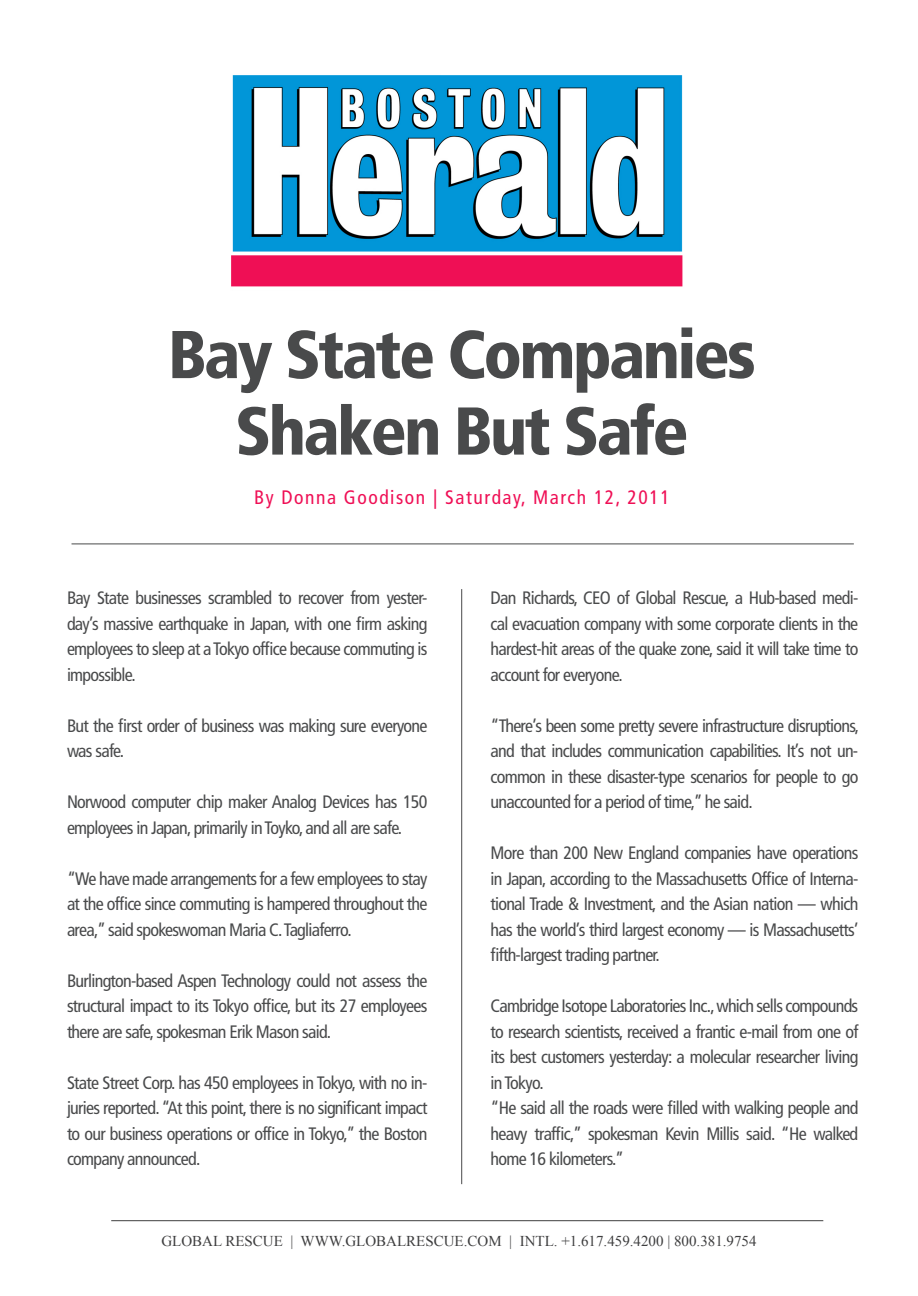
<style>
.page{position:relative;width:918px;height:1296px;background:#fff}
.page>*{position:absolute;margin:0;border:0;box-sizing:border-box;transform-origin:0 0}
.t1{font:900 condensed 67.5px/76.5px "Frutiger LT Std";letter-spacing:-.04em;color:#494a4b;text-align:center}
.t2{font:condensed 19.5px "Frutiger LT Std";letter-spacing:.08em;color:#ef0f55}
.t3{font:condensed 18px/25.5px "Frutiger LT Std";letter-spacing:-.04em;color:#494a4b;text-align:justify}
.t4{font:15px "Times New Roman";color:#3e3e3f}
</style>
<div class="page">
<hr style="left:111px;top:1220px;width:712px;height:1px;background:#3e3e3f">
<hr style="left:72px;top:544px;width:782px;height:1px;background:#494a4b">
<hr style="left:461px;top:589px;width:1px;height:595px;background:#494a4b">
<img style="left:231px;top:75px;width:452px;height:212px">
<h1 class="t1" style="left:168px;top:316px;width:589px">Bay State Companies<br>Shaken But Safe</h1>
<p class="t2" style="left:254px;top:486px;width:417px">By Donna Goodison | Saturday, March 12, 2011</p>
<p class="t3" style="left:67px;top:585px;width:362px">Bay State businesses scrambled to recover from yester&shy;day’s massive earthquake in Japan, with one firm asking employees to sleep at a Tokyo office because commuting is impossible.</p>
<p class="t3" style="left:67px;top:713px;width:362px">But the first order of business was making sure everyone was safe.</p>
<p class="t3" style="left:67px;top:789px;width:362px">Norwood computer chip maker Analog Devices has 150 employees in Japan, primarily in Toyko, and all are safe.</p>
<p class="t3" style="left:67px;top:866px;width:362px">“We have made arrangements for a few employees to stay at the office since commuting is hampered throughout the area,” said spokeswoman Maria C. Tagliaferro.</p>
<p class="t3" style="left:67px;top:968px;width:362px">Burlington-based Aspen Technology could not assess the structural impact to its Tokyo office, but its 27 employees there are safe, spokesman Erik Mason said.</p>
<p class="t3" style="left:67px;top:1070px;width:362px">State Street Corp. has 450 employees in Tokyo, with no in&shy;juries reported. “At this point, there is no significant impact to our business operations or office in Tokyo,” the Boston company announced.</p>
<p class="t3" style="left:491px;top:585px;width:369px">Dan Richards, CEO of Global Rescue, a Hub-based medi&shy;cal evacuation company with some corporate clients in the hardest-hit areas of the quake zone, said it will take time to account for everyone.</p>
<p class="t3" style="left:491px;top:713px;width:370px">“There’s been some pretty severe infrastructure disruptions, and that includes communication capabilities. It’s not un&shy;common in these disaster-type scenarios for people to go unaccounted for a period of time,” he said.</p>
<p class="t3" style="left:491px;top:840px;width:369px">More than 200 New England companies have operations in Japan, according to the Massachusetts Office of Interna&shy;tional Trade &amp; Investment, and the Asian nation — which has the world’s third largest economy — is Massachusetts’ fifth-largest trading partner.</p>
<p class="t3" style="left:491px;top:993px;width:369px;text-align:left">Cambridge Isotope Laboratories Inc., which sells compounds to research scientists, received a frantic e-mail from one of its best customers yesterday: a molecular researcher living in Tokyo.<br>“He said all the roads were filled with walking people and heavy traffic,” spokesman Kevin Millis said. “He walked home 16 kilometers.”</p>
<p class="t4" style="left:161px;top:1231px;width:597px">GLOBAL RESCUE | WWW.GLOBALRESCUE.COM | INTL. +1.617.459.4200 | 800.381.9754</p>
</div>
